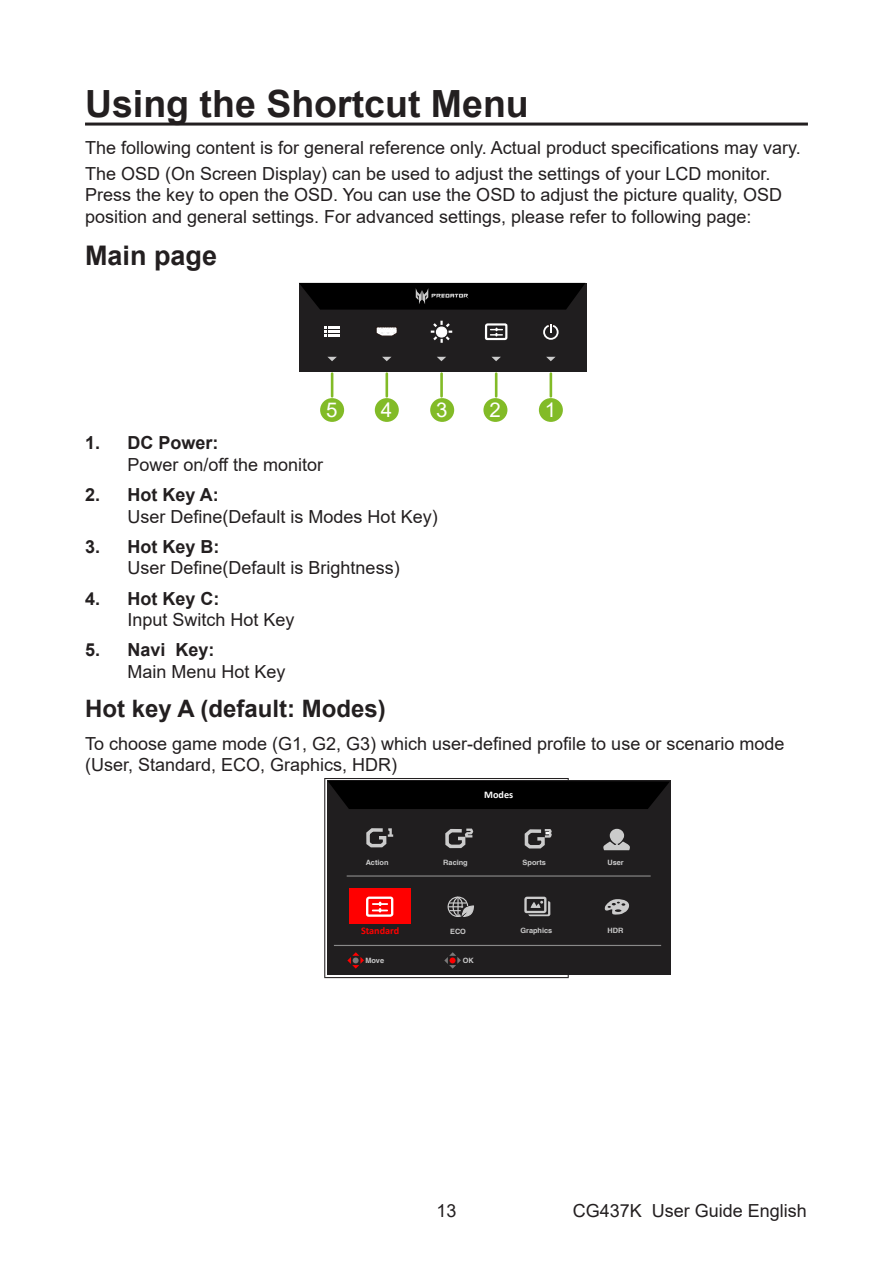
<style>
.page{position:relative;width:893px;height:1263px;background:#fff}
.page>*{position:absolute;margin:0;border:0;box-sizing:border-box;transform-origin:0 0}
.Heading_1{font:700 37.5px "Arial";color:#231f20}
.Heading_2{font:700 27px "Arial";color:#231f20}
.Heading_3{font:700 24px "Arial";color:#231f20}
.t1{font:20.25px "Arial";color:#fff}
._10_left_body{font:18px/21.6px "Arial";color:#231f20}
.note_body{font:18px "Arial";color:#231f20}
.t2{font:700 10.05px "Calibri";color:#f00}
.t3{font:700 10.05px "Calibri";color:#fff}
.t4{font:7.35px "JQ Zong Yi FT";color:#cbcbcb}
.s1{font-weight:700}
</style>
<div class="page">
<hr style="left:85px;top:123px;width:723px;height:3px;background:#231f20">
<div style="left:299px;top:283px;width:287px;height:88px;background:#201e1f"></div>
<svg style="left:431px;top:321px;width:21px;height:22px"></svg>
<svg style="left:325px;top:327px;width:15px;height:10px"></svg>
<svg style="left:484px;top:323px;width:24px;height:18px"></svg>
<hr style="left:495px;top:374px;width:2px;height:22px;background:#82bb27">
<hr style="left:550px;top:374px;width:2px;height:22px;background:#82bb27">
<hr style="left:440px;top:374px;width:3px;height:22px;background:#82bb27">
<hr style="left:385px;top:374px;width:3px;height:22px;background:#82bb27">
<hr style="left:331px;top:374px;width:2px;height:22px;background:#82bb27">
<div style="left:320px;top:398px;width:24px;height:24px;background:#82bb27;border-radius:50%"></div>
<div style="left:375px;top:398px;width:24px;height:24px;background:#82bb27;border-radius:50%"></div>
<div style="left:430px;top:398px;width:24px;height:24px;background:#82bb27;border-radius:50%"></div>
<div style="left:483px;top:398px;width:24px;height:24px;background:#82bb27;border-radius:50%"></div>
<div style="left:539px;top:398px;width:24px;height:24px;background:#82bb27;border-radius:50%"></div>
<svg style="left:327px;top:357px;width:10px;height:4px"></svg>
<svg style="left:382px;top:357px;width:9px;height:4px"></svg>
<svg style="left:437px;top:357px;width:9px;height:4px"></svg>
<svg style="left:492px;top:357px;width:9px;height:4px"></svg>
<svg style="left:546px;top:357px;width:9px;height:4px"></svg>
<svg style="left:543px;top:324px;width:16px;height:16px"></svg>
<svg style="left:299px;top:283px;width:286px;height:27px;background:#070707"></svg>
<svg style="left:376px;top:327px;width:21px;height:9px"></svg>
<hr style="left:324px;top:778px;width:245px;height:1px;background:#231f20">
<hr style="left:324px;top:779px;width:1px;height:198px;background:#231f20">
<hr style="left:568px;top:779px;width:1px;height:198px;background:#231f20">
<hr style="left:324px;top:977px;width:245px;height:1px;background:#231f20">
<div style="left:327px;top:781px;width:344px;height:194px;background:#201e1f"></div>
<svg style="left:328px;top:781px;width:342px;height:28px;background:#020102"></svg>
<div style="left:349px;top:889px;width:61px;height:35px;background:#f00"></div>
<svg style="left:366px;top:828px;width:27px;height:20px"></svg>
<svg style="left:445px;top:828px;width:29px;height:21px"></svg>
<svg style="left:524px;top:829px;width:28px;height:20px"></svg>
<svg style="left:603px;top:828px;width:27px;height:23px"></svg>
<svg style="left:366px;top:896px;width:28px;height:21px"></svg>
<svg style="left:447px;top:896px;width:27px;height:21px"></svg>
<svg style="left:524px;top:896px;width:26px;height:20px"></svg>
<hr style="left:334px;top:945px;width:327px;height:1px;background:#898989">
<hr style="left:347px;top:875px;width:304px;height:2px;background:#898989">
<svg style="left:347px;top:952px;width:17px;height:16px"></svg>
<svg style="left:444px;top:952px;width:17px;height:16px"></svg>
<svg style="left:604px;top:899px;width:26px;height:16px"></svg>
<p class="Heading_1" style="left:85px;top:78px;width:445px">Using the Shortcut Menu</p>
<p class="note_body" style="left:85px;top:135px;width:717px">The following content is for general reference only. Actual product specifications may vary.</p>
<p class="_10_left_body" style="left:85px;top:163px;width:699px">The OSD (On Screen Display) can be used to adjust the settings of your LCD monitor.<br>Press the key to open the OSD. You can use the OSD to adjust the picture quality, OSD position and general settings. For advanced settings, please refer to following page:</p>
<p class="Heading_2" style="left:85px;top:237px;width:134px">Main page</p>
<p class="t1" style="left:326px;top:396px;width:13px">5</p>
<p class="t1" style="left:381px;top:396px;width:13px">4</p>
<p class="t1" style="left:436px;top:396px;width:13px">3</p>
<p class="t1" style="left:490px;top:396px;width:13px">2</p>
<p class="t1" style="left:545px;top:396px;width:13px">1</p>
<p class="_10_left_body" style="left:128px;top:432px;width:197px;text-indent:-43px"><span class="s1">1. DC Power:<br></span>Power on/off the monitor</p>
<p class="_10_left_body" style="left:128px;top:484px;width:312px;text-indent:-43px"><span class="s1">2. Hot Key A:<br></span>User Define(Default is Modes Hot Key)</p>
<p class="_10_left_body" style="left:128px;top:536px;width:274px;text-indent:-43px"><span class="s1">3. Hot Key B:<br></span>User Define(Default is Brightness)</p>
<p class="_10_left_body" style="left:128px;top:587px;width:169px;text-indent:-43px"><span class="s1">4. Hot Key C:<br></span>Input Switch Hot Key</p>
<p class="_10_left_body" style="left:128px;top:639px;width:160px;text-indent:-43px"><span class="s1">5. Navi Key:<br></span>Main Menu Hot Key</p>
<p class="Heading_3" style="left:85px;top:692px;width:302px">Hot key A (default: Modes)</p>
<p class="_10_left_body" style="left:85px;top:732px;width:701px">To choose game mode (G1, G2, G3) which user-defined profile to use or scenario mode (User, Standard, ECO, Graphics, HDR)</p>
<p class="t3" style="left:484px;top:788px;width:31px">Modes</p>
<p class="t4" style="left:366px;top:859px;width:24px">Action</p>
<p class="t4" style="left:443px;top:859px;width:26px">Racing</p>
<p class="t4" style="left:523px;top:859px;width:25px">Sports</p>
<p class="t4" style="left:607px;top:859px;width:18px">User</p>
<p class="t2" style="left:361px;top:924px;width:40px">Standard</p>
<p class="t4" style="left:450px;top:927px;width:17px">ECO</p>
<p class="t4" style="left:520px;top:927px;width:33px">Graphics</p>
<p class="t4" style="left:607px;top:927px;width:17px">HDR</p>
<p class="t4" style="left:365px;top:956px;width:20px">Move</p>
<p class="t4" style="left:463px;top:957px;width:13px">OK</p>
<p class="_10_left_body" style="left:436px;top:1199px;width:22px">13</p>
<p class="_10_left_body" style="left:573px;top:1199px;width:236px">CG437K User Guide English</p>
</div>
